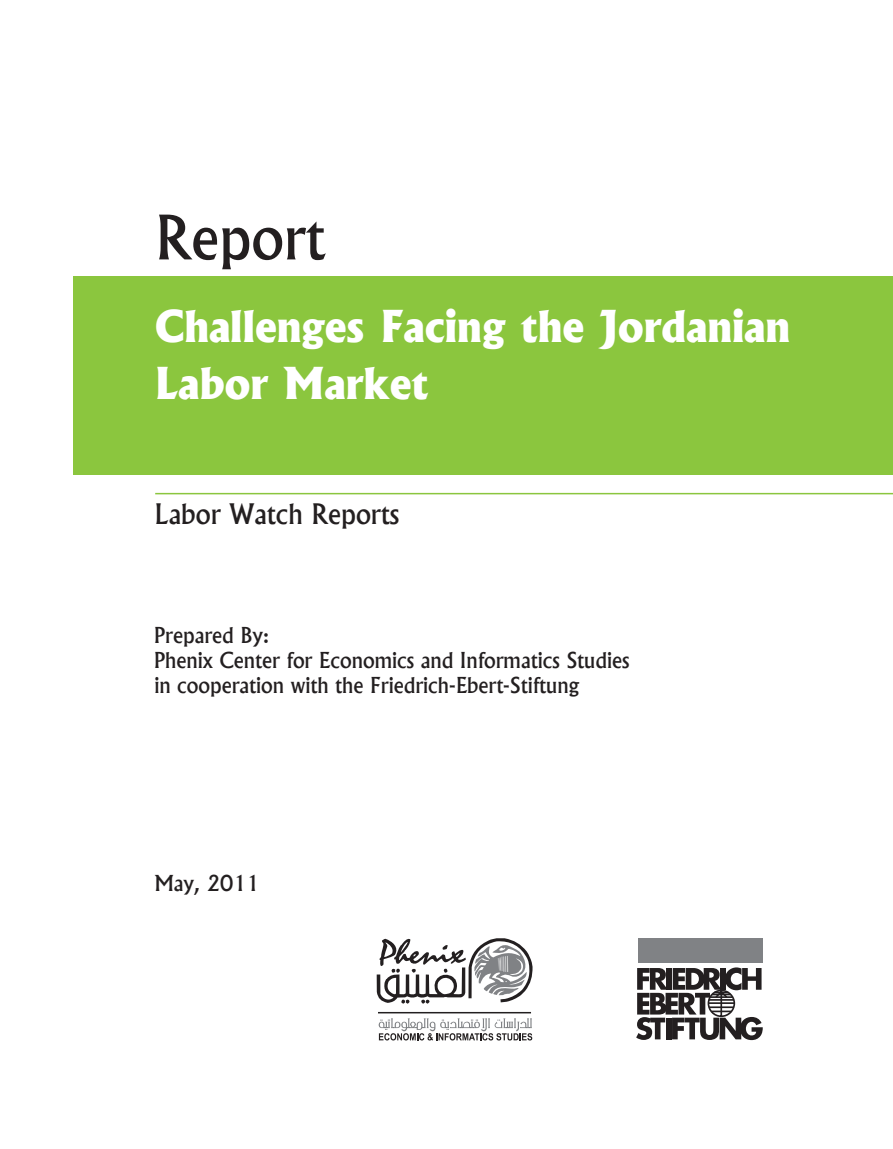
<style>
.page{position:relative;width:893px;height:1149px;background:#fff}
.page>*{position:absolute;margin:0;border:0;box-sizing:border-box;transform-origin:0 0}
.t1{font:500 58.5px "Albertus";color:#231f20}
.t2{font:800 42px/57px "Albertus";color:#fff}
.t3{font:500 27px "Albertus";color:#231f20}
.t4{font:500 21px "Albertus";color:#231f20}
</style>
<div class="page">
<div style="left:74px;top:276px;width:819px;height:198px;background:#8bc63e"></div>
<hr style="left:155px;top:492px;width:738px;height:2px;background:#8bc63e">
<svg style="left:377px;top:938px;width:156px;height:65px"></svg>
<svg style="left:379px;top:1018px;width:153px;height:22px"></svg>
<hr style="left:378px;top:1011px;width:153px;height:2px;background:#231f20">
<svg style="left:636px;top:967px;width:127px;height:72px"></svg>
<div style="left:638px;top:938px;width:124px;height:24px;background:#808285"></div>
<p class="t1" style="left:154px;top:201px;width:172px">Report</p>
<p class="t2" style="left:154px;top:298px;width:637px">Challenges Facing the Jordanian<br>Labor Market</p>
<p class="t3" style="left:154px;top:497px;width:246px">Labor Watch Reports</p>
<p class="t4" style="left:154px;top:621px;width:116px">Prepared By:</p>
<p class="t4" style="left:154px;top:646px;width:477px">Phenix Center for Economics and Informatics Studies</p>
<p class="t4" style="left:154px;top:672px;width:426px">in cooperation with the Friedrich-Ebert-Stiftung</p>
<p class="t4" style="left:154px;top:870px;width:107px">May, 2011</p>
</div>
